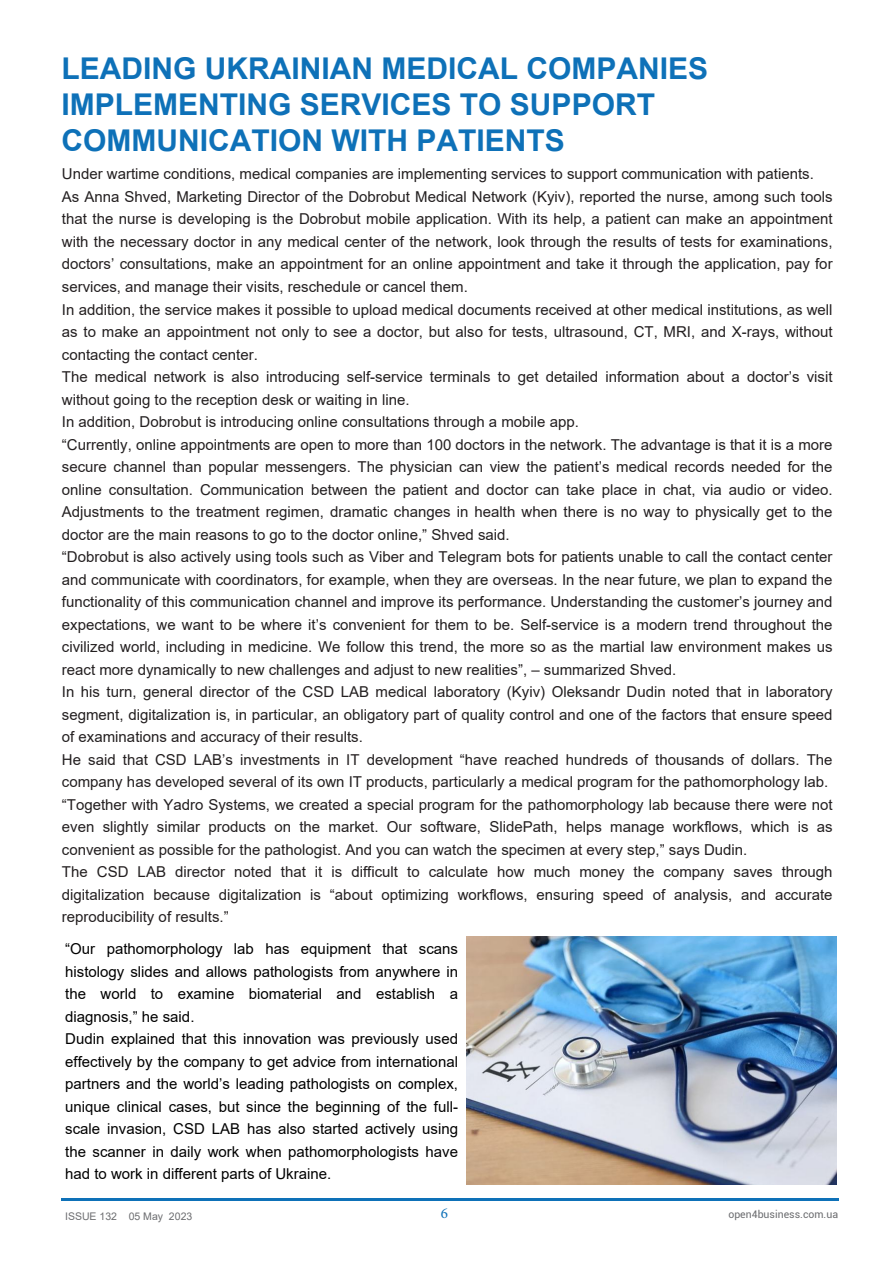
<style>
.page{position:relative;width:893px;height:1263px;background:#fff}
.page>*{position:absolute;margin:0;border:0;box-sizing:border-box;transform-origin:0 0}
.t1{font:700 30px/36px "Arial";color:#0e71b8}
.t2{font:15px/22.5px "Arial";color:#231f20}
.t3{font:15px/22.5px "Arial";color:#000}
.t4{font:15px "Minion Pro";color:#0e71b8}
.t5{font:10.5px "Roboto";color:#6c6d70}
.t6{font:10.5px "Arial";color:#6c6d70}
</style>
<div class="page">
<hr style="left:61px;top:1198px;width:778px;height:3px;background:#0e71b8">
<img style="left:467px;top:936px;width:370px;height:249px">
<h1 class="t1" style="left:62px;top:51px;width:648px">LEADING UKRAINIAN MEDICAL COMPANIES<br>IMPLEMENTING SERVICES TO SUPPORT<br>COMMUNICATION WITH PATIENTS</h1>
<p class="t2" style="left:62px;top:163px;width:772px">Under wartime conditions, medical companies are implementing services to support communication with patients.<br>As Anna Shved, Marketing Director of the Dobrobut Medical Network (Kyiv), reported the nurse, among such tools that the nurse is developing is the Dobrobut mobile application. With its help, a patient can make an appointment with the necessary doctor in any medical center of the network, look through the results of tests for examinations, doctors’ consultations, make an appointment for an online appointment and take it through the application, pay for services, and manage their visits, reschedule or cancel them.<br>In addition, the service makes it possible to upload medical documents received at other medical institutions, as well as to make an appointment not only to see a doctor, but also for tests, ultrasound, CT, MRI, and X-rays, without contacting the contact center.<br>The medical network is also introducing self-service terminals to get detailed information about a doctor’s visit without going to the reception desk or waiting in line.<br>In addition, Dobrobut is introducing online consultations through a mobile app.<br>“Currently, online appointments are open to more than 100 doctors in the network. The advantage is that it is a more secure channel than popular messengers. The physician can view the patient’s medical records needed for the online consultation. Communication between the patient and doctor can take place in chat, via audio or video.<br>Adjustments to the treatment regimen, dramatic changes in health when there is no way to physically get to the doctor are the main reasons to go to the doctor online,” Shved said.<br>“Dobrobut is also actively using tools such as Viber and Telegram bots for patients unable to call the contact center and communicate with coordinators, for example, when they are overseas. In the near future, we plan to expand the functionality of this communication channel and improve its performance. Understanding the customer’s journey and expectations, we want to be where it’s convenient for them to be. Self-service is a modern trend throughout the civilized world, including in medicine. We follow this trend, the more so as the martial law environment makes us react more dynamically to new challenges and adjust to new realities”, – summarized Shved.<br>In his turn, general director of the CSD LAB medical laboratory (Kyiv) Oleksandr Dudin noted that in laboratory segment, digitalization is, in particular, an obligatory part of quality control and one of the factors that ensure speed of examinations and accuracy of their results.<br>He said that CSD LAB’s investments in IT development “have reached hundreds of thousands of dollars. The company has developed several of its own IT products, particularly a medical program for the pathomorphology lab. “Together with Yadro Systems, we created a special program for the pathomorphology lab because there were not even slightly similar products on the market. Our software, SlidePath, helps manage workflows, which is as convenient as possible for the pathologist. And you can watch the specimen at every step,” says Dudin.<br>The CSD LAB director noted that it is difficult to calculate how much money the company saves through digitalization because digitalization is “about optimizing workflows, ensuring speed of analysis, and accurate reproducibility of results.”</p>
<p class="t3" style="left:65px;top:938px;width:394px">“Our pathomorphology lab has equipment that scans histology slides and allows pathologists from anywhere in the world to examine biomaterial and establish a diagnosis,” he said.<br>Dudin explained that this innovation was previously used effectively by the company to get advice from international partners and the world’s leading pathologists on complex, unique clinical cases, but since the beginning of the full&shy;scale invasion, CSD LAB has also started actively using the scanner in daily work when pathomorphologists have had to work in different parts of Ukraine.</p>
<p class="t6" style="left:65px;top:1209px;width:129px">ISSUE 132 05 May 2023</p>
<p class="t4" style="left:441px;top:1203px;width:9px">6</p>
<p class="t5" style="left:728px;top:1207px;width:111px">open4business.com.ua</p>
</div>
